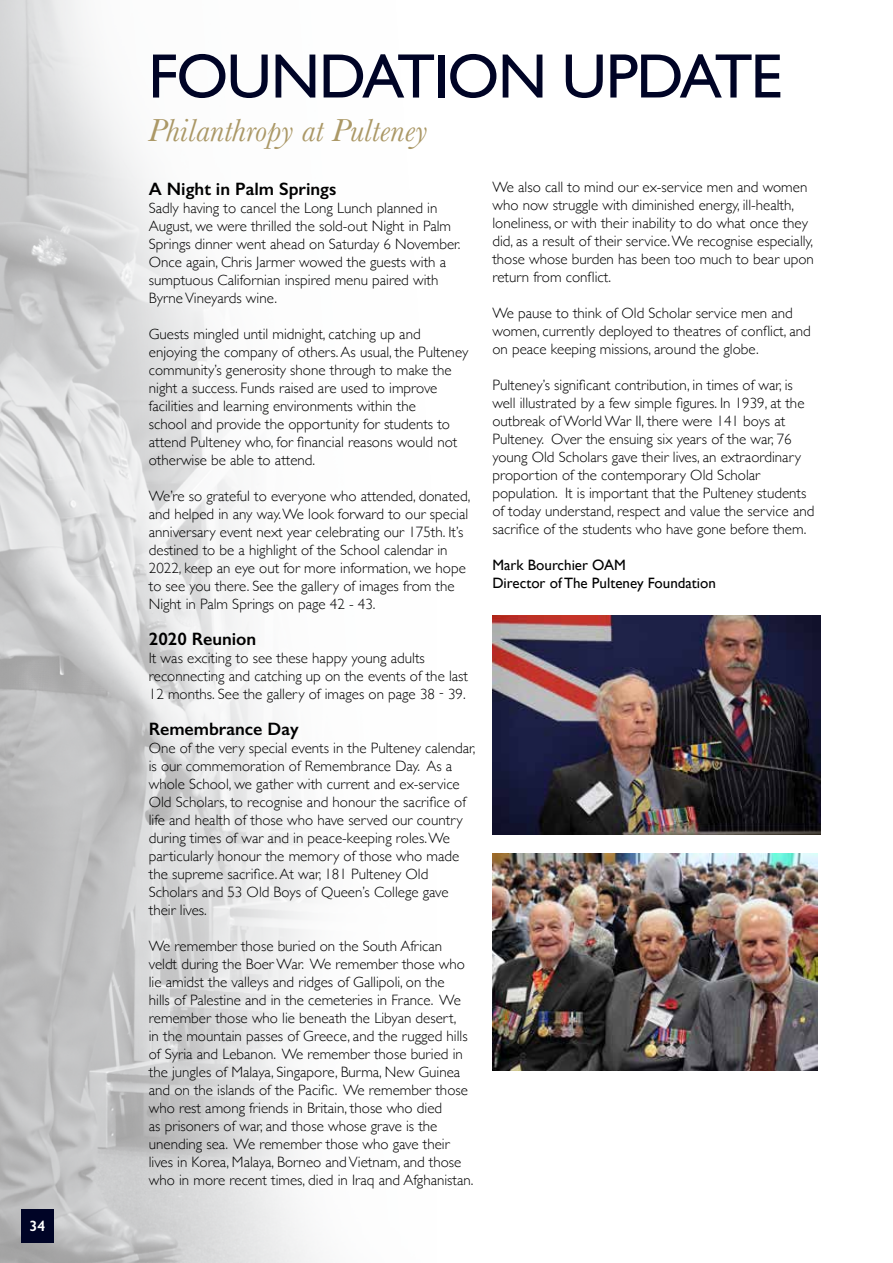
<style>
.page{position:relative;width:893px;height:1263px;background:#fff}
.page>*{position:absolute;margin:0;border:0;box-sizing:border-box;transform-origin:0 0}
.t1{font:63px "Gill Sans";letter-spacing:-.025em;color:#000426}
.t2{font:italic 33px "Baskerville";letter-spacing:.005em;color:#ab9866}
.t3{font:600 18px "Gill Sans";color:#000}
.t4{font:300 15px/18px "Gill Sans";color:#000}
.t5{font:15px/18px "Gill Sans";color:#000}
.t6{font:600 15px "Gill Sans";color:#fff}
</style>
<div class="page">
<img style="left:0;top:0;width:317px;height:1263px">
<img style="left:492px;top:615px;width:329px;height:219px">
<img style="left:492px;top:853px;width:326px;height:217px">
<div style="left:21px;top:1209px;width:33px;height:34px;background:#000426"></div>
<p class="t6" style="left:30px;top:1217px;width:17px">34</p>
<h1 class="t1" style="left:148px;top:39px;width:635px">FOUNDATION UPDATE</h1>
<h2 class="t2" style="left:148px;top:108px;width:281px">Philanthropy at Pulteney</h2>
<p class="t3" style="left:149px;top:178px;width:189px">A Night in Palm Springs</p>
<p class="t4" style="left:149px;top:198px;width:313px">Sadly having to cancel the Long Lunch planned in August, we were thrilled the sold-out Night in Palm Springs dinner went ahead on Saturday 6 November.<br>Once again, Chris Jarmer wowed the guests with a sumptuous Californian inspired menu paired with Byrne Vineyards wine.</p>
<p class="t4" style="left:149px;top:324px;width:321px">Guests mingled until midnight, catching up and enjoying the company of others. As usual, the Pulteney community’s generosity shone through to make the night a success. Funds raised are used to improve facilities and learning environments within the<br>school and provide the opportunity for students to attend Pulteney who, for financial reasons would not otherwise be able to attend.</p>
<p class="t4" style="left:149px;top:486px;width:323px">We’re so grateful to everyone who attended, donated, and helped in any way. We look forward to our special anniversary event next year celebrating our 175th. It’s destined to be a highlight of the School calendar in 2022, keep an eye out for more information, we hope to see you there. See the gallery of images from the Night in Palm Springs on page 42 - 43.</p>
<p class="t3" style="left:149px;top:628px;width:109px">2020 Reunion</p>
<p class="t4" style="left:149px;top:648px;width:321px">It was exciting to see these happy young adults reconnecting and catching up on the events of the last<br>12 months. See the gallery of images on page 38 - 39.</p>
<p class="t3" style="left:149px;top:718px;width:151px">Remembrance Day</p>
<p class="t4" style="left:149px;top:738px;width:328px">One of the very special events in the Pulteney calendar, is our commemoration of Remembrance Day. As a whole School, we gather with current and ex-service Old Scholars, to recognise and honour the sacrifice of life and health of those who have served our country during times of war and in peace-keeping roles. We particularly honour the memory of those who made the supreme sacrifice. At war, 181 Pulteney Old Scholars and 53 Old Boys of Queen’s College gave their lives.</p>
<p class="t4" style="left:149px;top:936px;width:326px">We remember those buried on the South African veldt during the Boer War. We remember those who lie amidst the valleys and ridges of Gallipoli, on the<br>hills of Palestine and in the cemeteries in France. We remember those who lie beneath the Libyan desert,<br>in the mountain passes of Greece, and the rugged hills of Syria and Lebanon. We remember those buried in the jungles of Malaya, Singapore, Burma, New Guinea and on the islands of the Pacific. We remember those who rest among friends in Britain, those who died<br>as prisoners of war, and those whose grave is the unending sea. We remember those who gave their lives in Korea, Malaya, Borneo and Vietnam, and those who in more recent times, died in Iraq and Afghanistan.</p>
<p class="t4" style="left:492px;top:177px;width:323px">We also call to mind our ex-service men and women who now struggle with diminished energy, ill-health, loneliness, or with their inability to do what once they did, as a result of their service. We recognise especially, those whose burden has been too much to bear upon return from conflict.</p>
<p class="t4" style="left:492px;top:303px;width:320px">We pause to think of Old Scholar service men and women, currently deployed to theatres of conflict, and on peace keeping missions, around the globe.</p>
<p class="t4" style="left:492px;top:375px;width:323px">Pulteney’s significant contribution, in times of war, is well illustrated by a few simple figures. In 1939, at the outbreak of World War II, there were 141 boys at Pulteney. Over the ensuing six years of the war, 76 young Old Scholars gave their lives, an extraordinary proportion of the contemporary Old Scholar population. It is important that the Pulteney students of today understand, respect and value the service and sacrifice of the students who have gone before them.</p>
<p class="t5" style="left:492px;top:556px;width:225px">Mark Bourchier OAM<br>Director of The Pulteney Foundation</p>
</div>
